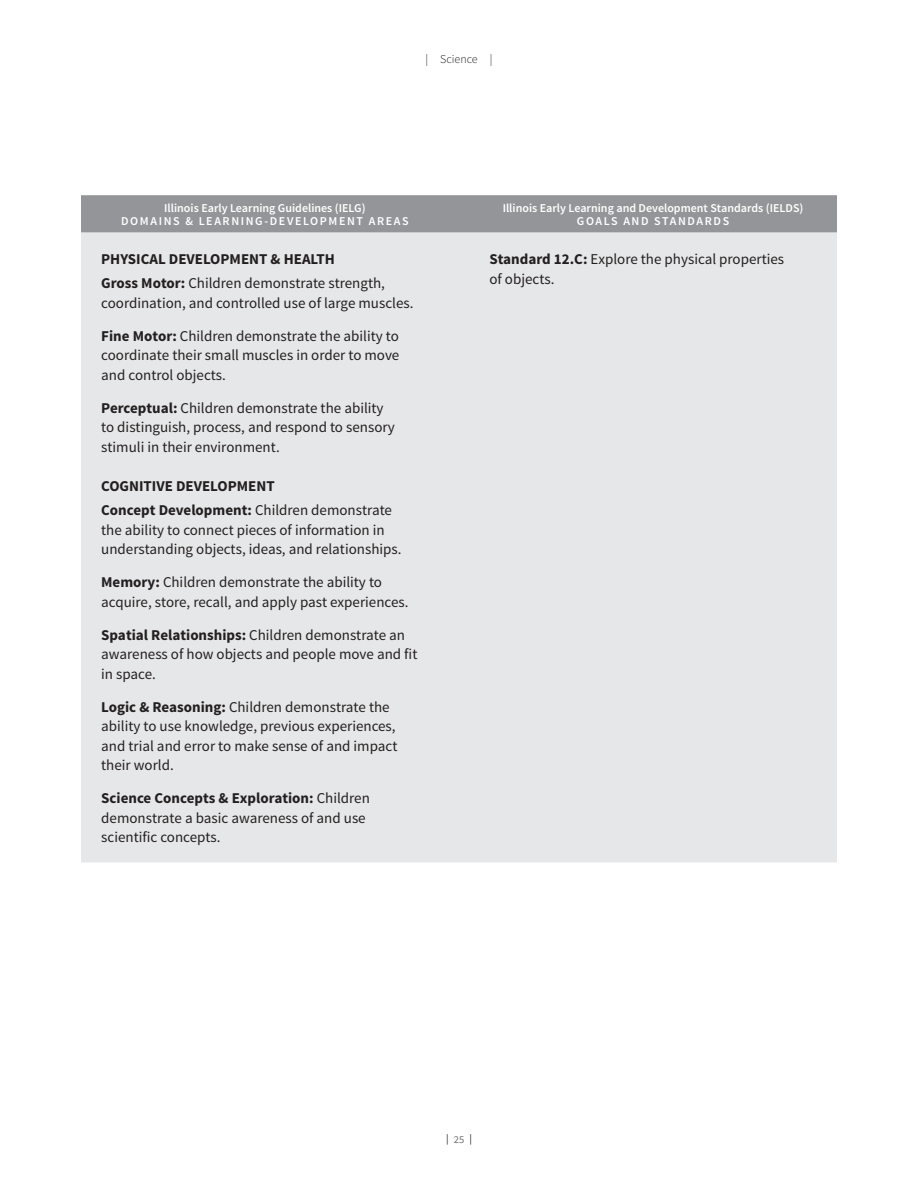
<style>
.page{position:relative;width:918px;height:1188px;background:#fff}
.page>*{position:absolute;margin:0;border:0;box-sizing:border-box;transform-origin:0 0}
.t1{font:15px/19.5px "Source Sans Pro";color:#231f20}
.t2{font:700 15px/24px "Source Sans Pro";color:#231f20}
.t3{font:600 12px/13.5px "Source Sans Pro";color:#fff;text-align:center}
.t4{font:300 12px "Source Sans Pro";color:#231f20}
.t5{font:10.5px "Source Sans Pro";color:#231f20}
.s1{font-weight:400}
.s2{font-weight:700}
.s3{color:#6d6e71}
</style>
<div class="page">
<div style="left:81px;top:195px;width:756px;height:37px;background:#939598"></div>
<div style="left:81px;top:232px;width:756px;height:630px;background:#e6e7e8"></div>
<p class="t4" style="left:426px;top:52px;width:68px">| Science |</p>
<p class="t3" style="left:121px;top:201px;width:289px">Illinois Early Learning Guidelines (IELG)<br>DOMAINS &amp; LEARNING-DEVELOPMENT AREAS</p>
<p class="t3" style="left:503px;top:201px;width:302px">Illinois Early Learning and Development Standards (IELDS)<br>GOALS AND STANDARDS</p>
<p class="t2" style="left:101px;top:248px;width:285px">PHYSICAL DEVELOPMENT &amp; HEALTH<br>Gross Motor: <span class="s1">Children demonstrate strength,</span></p>
<p class="t1" style="left:101px;top:293px;width:314px">coordination, and controlled use of large muscles.</p>
<p class="t1" style="left:101px;top:326px;width:300px;text-align:justify"><span class="s2">Fine Motor:</span> Children demonstrate the ability to coordinate their small muscles in order to move and control objects.</p>
<p class="t1" style="left:101px;top:398px;width:295px"><span class="s2">Perceptual:</span> Children demonstrate the ability to distinguish, process, and respond to sensory stimuli in their environment.</p>
<p class="t2" style="left:101px;top:475px;width:292px">COGNITIVE DEVELOPMENT<br>Concept Development: <span class="s1">Children demonstrate</span></p>
<p class="t1" style="left:101px;top:520px;width:302px">the ability to connect pieces of information in understanding objects, ideas, and relationships.</p>
<p class="t1" style="left:101px;top:573px;width:309px"><span class="s2">Memory:</span> Children demonstrate the ability to acquire, store, recall, and apply past experiences.</p>
<p class="t1" style="left:101px;top:625px;width:318px"><span class="s2">Spatial Relationships:</span> Children demonstrate an awareness of how objects and people move and fit in space.</p>
<p class="t1" style="left:101px;top:697px;width:298px"><span class="s2">Logic &amp; Reasoning:</span> Children demonstrate the ability to use knowledge, previous experiences, and trial and error to make sense of and impact their world.</p>
<p class="t1" style="left:101px;top:789px;width:270px"><span class="s2">Science Concepts &amp; Exploration:</span> Children demonstrate a basic awareness of and use scientific concepts.</p>
<p class="t1" style="left:489px;top:250px;width:296px"><span class="s2">Standard 12.C:</span> Explore the physical properties of objects.</p>
<p class="t5" style="left:446px;top:1132px;width:27px">|<span class="s3">25</span>|</p>
</div>
